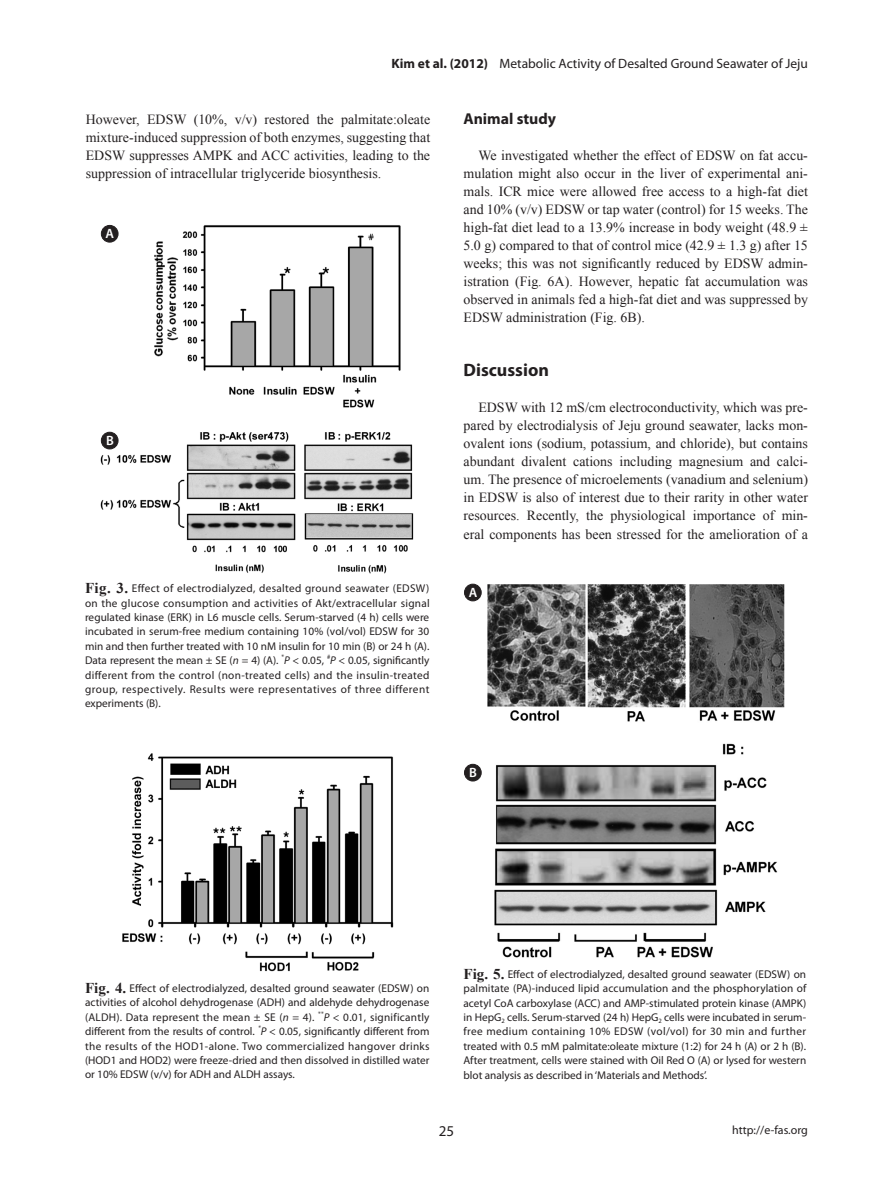
<style>
.page{position:relative;width:893px;height:1191px;background:#fff}
.page>*{position:absolute;margin:0;border:0;box-sizing:border-box;transform-origin:0 0}
.대제목_기준선격자{font:700 18px "Myriad Pro";color:#231f20}
.중제목_기준선격자{font:700 15.75px "Myriad Pro";color:#231f20}
.t1{font:15px "Myriad Pro";color:#231f20}
.본문내용_공통{font:13.95px/18px "Times New Roman";color:#231f20;text-align:justify}
.t2{font:13.5px "Myriad Pro";color:#231f20}
.t3{font:600 13.5px "Myriad Pro";color:#fff}
.t4{font:12px "Myriad Pro";color:#231f20}
.t5{font:11.25px/14.4px "Myriad Pro";color:#231f20;text-align:justify}
.t6{font:11.25px "Myriad Pro";letter-spacing:.025em;color:#231f20}
.t7{font:6.6px "Myriad Pro";color:#231f20}
.t8{font:italic 6.6px "Myriad Pro";color:#231f20}
.s1{font-weight:700}
.s2{font-family:"Times New Roman";font-weight:700;font-size:15px}
.s3{font-style:italic}
</style>
<div class="page">
<img style="left:100px;top:224px;width:314px;height:350px">
<div style="left:101px;top:225px;width:17px;height:17px;background:#231f20;border-radius:50%"></div>
<div style="left:101px;top:225px;width:17px;height:17px;border:1px solid #231f20;border-radius:50%"></div>
<div style="left:101px;top:432px;width:17px;height:17px;background:#231f20;border-radius:50%"></div>
<div style="left:101px;top:432px;width:17px;height:17px;border:1px solid #231f20;border-radius:50%"></div>
<img style="left:122px;top:753px;width:272px;height:219px">
<div style="left:464px;top:584px;width:17px;height:17px;background:#231f20;border-radius:50%"></div>
<div style="left:464px;top:584px;width:17px;height:17px;border:1px solid #231f20;border-radius:50%"></div>
<div style="left:464px;top:764px;width:17px;height:17px;background:#231f20;border-radius:50%"></div>
<div style="left:464px;top:764px;width:17px;height:17px;border:1px solid #231f20;border-radius:50%"></div>
<img style="left:487px;top:584px;width:298px;height:374px">
<p class="t2" style="left:392px;top:55px;width:418px"><span class="s1">Kim et al. (2012)</span> Metabolic Activity of Desalted Ground Seawater of Jeju</p>
<p class="본문내용_공통" style="left:86px;top:110px;width:346px">However, EDSW (10%, v/v) restored the palmitate:oleate mixture-induced suppression of both enzymes, suggesting that EDSW suppresses AMPK and ACC activities, leading to the suppression of intracellular triglyceride biosynthesis.</p>
<p class="t3" style="left:106px;top:225px;width:10px">A</p>
<p class="t3" style="left:106px;top:432px;width:9px">B</p>
<p class="t5" style="left:85px;top:581px;width:346px"><span class="s2">Fig. 3.</span> Effect of electrodialyzed, desalted ground seawater (EDSW) on the glucose consumption and activities of Akt/extracellular signal regulated kinase (ERK) in L6 muscle cells. Serum-starved (4 h) cells were incubated in serum-free medium containing 10% (vol/vol) EDSW for 30 min and then further treated with 10 nM insulin for 10 min (B) or 24 h (A).<br>Data represent the mean ± SE (<span class="s3">n</span> = 4) (A).</p>
<p class="t7" style="left:282px;top:652px;width:4px">*</p>
<p class="t5" style="left:284px;top:653px;width:41px"><span class="s3">P</span> &lt; 0.05,</p>
<p class="t7" style="left:327px;top:652px;width:5px">#</p>
<p class="t5" style="left:85px;top:653px;width:346px;text-indent:245px"><span class="s3">P</span> &lt; 0.05, significantly different from the control (non-treated cells) and the insulin-treated group, respectively. Results were representatives of three different experiments (B).</p>
<p class="중제목_기준선격자" style="left:463px;top:109px;width:94px">Animal study</p>
<p class="본문내용_공통" style="left:463px;top:146px;width:346px;text-indent:15px">We investigated whether the effect of EDSW on fat accu&shy;mulation might also occur in the liver of experimental ani&shy;mals. ICR mice were allowed free access to a high-fat diet and 10% (v/v) EDSW or tap water (control) for 15 weeks. The high-fat diet lead to a 13.9% increase in body weight (48.9 ± 5.0 g) compared to that of control mice (42.9 ± 1.3 g) after 15 weeks; this was not significantly reduced by EDSW admin&shy;istration (Fig. 6A). However, hepatic fat accumulation was observed in animals fed a high-fat diet and was suppressed by EDSW administration (Fig. 6B).</p>
<p class="대제목_기준선격자" style="left:463px;top:358px;width:87px">Discussion</p>
<p class="본문내용_공통" style="left:463px;top:398px;width:346px;text-indent:15px">EDSW with 12 mS/cm electroconductivity, which was pre&shy;pared by electrodialysis of Jeju ground seawater, lacks mon&shy;ovalent ions (sodium, potassium, and chloride), but contains abundant divalent cations including magnesium and calci&shy;um. The presence of microelements (vanadium and selenium) in EDSW is also of interest due to their rarity in other water resources. Recently, the physiological importance of min&shy;eral components has been stressed for the amelioration of a</p>
<p class="t3" style="left:469px;top:584px;width:10px">A</p>
<p class="t3" style="left:469px;top:764px;width:9px">B</p>
<p class="t5" style="left:85px;top:980px;width:346px"><span class="s2">Fig. 4.</span> Effect of electrodialyzed, desalted ground seawater (EDSW) on activities of alcohol dehydrogenase (ADH) and aldehyde dehydrogenase (ALDH). Data represent the mean ± SE (<span class="s3">n</span> = 4).</p>
<p class="t7" style="left:318px;top:1009px;width:7px">**</p>
<p class="t6" style="left:324px;top:1010px;width:107px"><span class="s3">P</span> &lt; 0.01, significantly</p>
<p class="t8" style="left:258px;top:1023px;width:4px">*</p>
<p class="t5" style="left:85px;top:1024px;width:346px;text-indent:176px"><span class="s3">P</span> &lt; 0.05, significantly different from the results of the HOD1-alone. Two commercialized hangover drinks (HOD1 and HOD2) were freeze-dried and then dissolved in distilled water or 10% EDSW (v/v) for ADH and ALDH assays.</p>
<p class="t5" style="left:85px;top:1024px;width:171px">different from the results of control.</p>
<p class="t5" style="left:463px;top:966px;width:344px"><span class="s2">Fig. 5.</span> Effect of electrodialyzed, desalted ground seawater (EDSW) on palmitate (PA)-induced lipid accumulation and the phosphorylation of acetyl CoA carboxylase (ACC) and AMP-stimulated protein kinase (AMPK) in HepG<sub>2</sub> cells. Serum-starved (24 h) HepG<sub>2</sub> cells were incubated in serum&shy;free medium containing 10% EDSW (vol/vol) for 30 min and further treated with 0.5 mM palmitate:oleate mixture (1:2) for 24 h (A) or 2 h (B).<br>After treatment, cells were stained with Oil Red O (A) or lysed for western blot analysis as described in ‘Materials and Methods’.</p>
<h3 class="t1" style="left:439px;top:1122px;width:17px">25</h3>
<p class="t4" style="left:732px;top:1122px;width:77px">http://e-fas.org</p>
</div>
